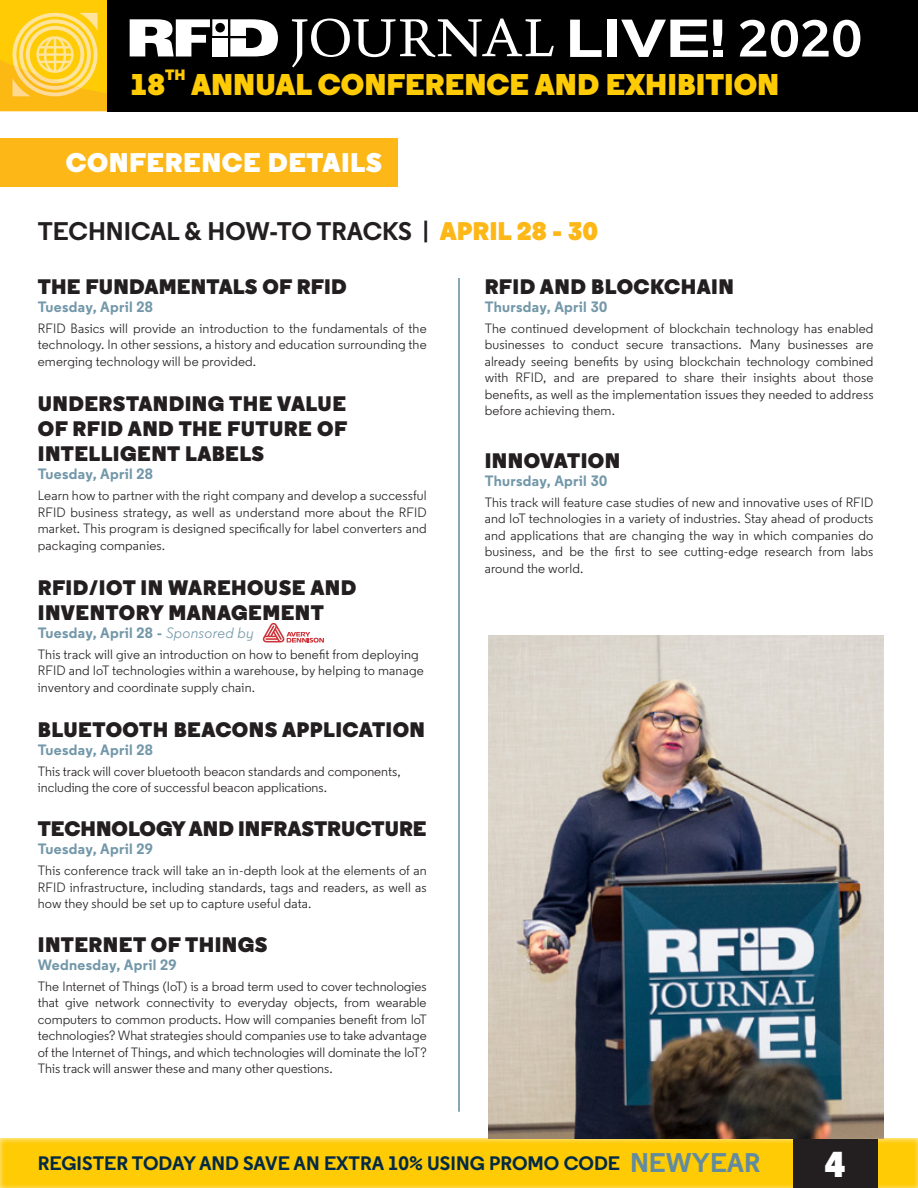
<style>
.page{position:relative;width:918px;height:1188px;background:#fff}
.page>*{position:absolute;margin:0;border:0;box-sizing:border-box;transform-origin:0 0}
.t1{font:900 36px "Regular";color:#fff}
.t2{font:900 30px "Regular";color:#ffcb05}
.t3{font:900 27px "Regular";letter-spacing:.02em;color:#fff}
.t4{font:700 25.5px "Regular";color:#231f20}
.t5{font:900 21px/25.2px "Regular";letter-spacing:.02em;color:#231f20;text-align:justify}
.t6{font:900 21px "Regular";color:#231f20}
.t7{font:700 19.5px "Regular";color:#032a45}
.t8{font:700 15px "Regular";letter-spacing:.02em;color:#7297a9}
.t9{font:900 15px "Regular";color:#ffcb05}
.t10{font:13.5px/16.5px "Regular";letter-spacing:.01em;color:#231f20;text-align:justify}
.s1{font-weight:900;color:#fdb717}
.s2{font-weight:400;font-style:italic}
.s3{font-size:27px;color:#628b9f}
</style>
<div class="page">
<svg style="left:0;top:0;width:94px;height:111px"></svg>
<div style="left:94px;top:0;width:824px;height:114px;background:#fff;opacity:.75"></div>
<div style="left:108px;top:0;width:810px;height:111px;background:#000"></div>
<svg style="left:292px;top:19px;width:262px;height:48px"></svg>
<svg style="left:130px;top:19px;width:148px;height:38px"></svg>
<svg style="left:570px;top:20px;width:32px;height:37px"></svg>
<div style="left:607px;top:20px;width:10px;height:37px;background:#fff"></div>
<svg style="left:621px;top:20px;width:101px;height:37px"></svg>
<svg style="left:740px;top:20px;width:120px;height:37px"></svg>
<div style="left:0;top:1129px;width:918px;height:59px;background:#fff;opacity:.75"></div>
<div style="left:793px;top:1138px;width:85px;height:50px;background:#231f20"></div>
<hr style="left:458px;top:278px;width:2px;height:834px;background:#628b9f">
<div style="left:0;top:138px;width:398px;height:49px;background:#fdb717"></div>
<img style="left:489px;top:635px;width:395px;height:503px">
<svg style="left:263px;top:623px;width:61px;height:20px"></svg>
<h2 class="t2" style="left:130px;top:66px;width:37px">18</h2>
<p class="t9" style="left:165px;top:65px;width:22px">TH</p>
<h2 class="t2" style="left:191px;top:66px;width:590px">ANNUAL CONFERENCE AND EXHIBITION</h2>
<h3 class="t3" style="left:66px;top:146px;width:318px">CONFERENCE DETAILS</h3>
<h3 class="t4" style="left:38px;top:215px;width:562px">TECHNICAL &amp; HOW-TO TRACKS | <span class="s1">APRIL 28 - 30</span></h3>
<h3 class="t5" style="left:38px;top:273px;width:310px">THE FUNDAMENTALS OF RFID</h3>
<p class="t8" style="left:38px;top:297px;width:117px">Tuesday, April 28</p>
<p class="t10" style="left:38px;top:320px;width:390px">RFID Basics will provide an introduction to the fundamentals of the technology. In other sessions, a history and education surrounding the emerging technology will be provided.</p>
<h3 class="t5" style="left:485px;top:273px;width:251px">RFID AND BLOCKCHAIN</h3>
<p class="t8" style="left:485px;top:297px;width:124px">Thursday, April 30</p>
<p class="t10" style="left:485px;top:320px;width:390px">The continued development of blockchain technology has enabled businesses to conduct secure transactions. Many businesses are already seeing benefits by using blockchain technology combined with RFID, and are prepared to share their insights about those benefits, as well as the implementation issues they needed to address before achieving them.</p>
<h3 class="t5" style="left:485px;top:447px;width:137px">INNOVATION</h3>
<p class="t8" style="left:485px;top:471px;width:124px">Thursday, April 30</p>
<p class="t10" style="left:485px;top:494px;width:390px">This track will feature case studies of new and innovative uses of RFID and IoT technologies in a variety of industries. Stay ahead of products and applications that are changing the way in which companies do business, and be the first to see cutting-edge research from labs around the world.</p>
<h3 class="t5" style="left:38px;top:390px;width:311px">UNDERSTANDING THE VALUE OF RFID AND THE FUTURE OF INTELLIGENT LABELS</h3>
<p class="t8" style="left:38px;top:464px;width:117px">Tuesday, April 28</p>
<p class="t10" style="left:38px;top:487px;width:390px">Learn how to partner with the right company and develop a successful RFID business strategy, as well as understand more about the RFID market. This program is designed specifically for label converters and packaging companies.</p>
<h3 class="t5" style="left:38px;top:574px;width:320px">RFID/IOT IN WAREHOUSE AND<br>INVENTORY MANAGEMENT</h3>
<p class="t8" style="left:38px;top:623px;width:217px">Tuesday, April 28 - <span class="s2">Sponsored by</span></p>
<p class="t10" style="left:38px;top:646px;width:387px;text-align:left">This track will give an introduction on how to benefit from deploying<br>RFID and IoT technologies within a warehouse, by helping to manage inventory and coordinate supply chain.</p>
<h3 class="t5" style="left:38px;top:716px;width:389px">BLUETOOTH BEACONS APPLICATION</h3>
<p class="t8" style="left:38px;top:740px;width:117px">Tuesday, April 28</p>
<p class="t10" style="left:38px;top:763px;width:364px">This track will cover bluetooth beacon standards and components, including the core of successful beacon applications.</p>
<h3 class="t6" style="left:38px;top:816px;width:390px">TECHNOLOGY AND INFRASTRUCTURE</h3>
<p class="t8" style="left:38px;top:839px;width:117px">Tuesday, April 29</p>
<p class="t10" style="left:38px;top:862px;width:390px">This conference track will take an in-depth look at the elements of an RFID infrastructure, including standards, tags and readers, as well as how they should be set up to capture useful data.</p>
<h3 class="t5" style="left:38px;top:932px;width:231px">INTERNET OF THINGS</h3>
<p class="t8" style="left:38px;top:955px;width:140px">Wednesday, April 29</p>
<p class="t10" style="left:38px;top:978px;width:391px">The Internet of Things (IoT) is a broad term used to cover technologies that give network connectivity to everyday objects, from wearable computers to common products. How will companies benefit from IoT technologies? What strategies should companies use to take advantage of the Internet of Things, and which technologies will dominate the IoT?<br>This track will answer these and many other questions.</p>
<h3 class="t7" style="left:38px;top:1151px;width:724px">REGISTER TODAY AND SAVE AN EXTRA 10% USING PROMO CODE <span class="s3">NEWYEAR</span></h3>
<h1 class="t1" style="left:825px;top:1142px;width:23px">4</h1>
</div>
